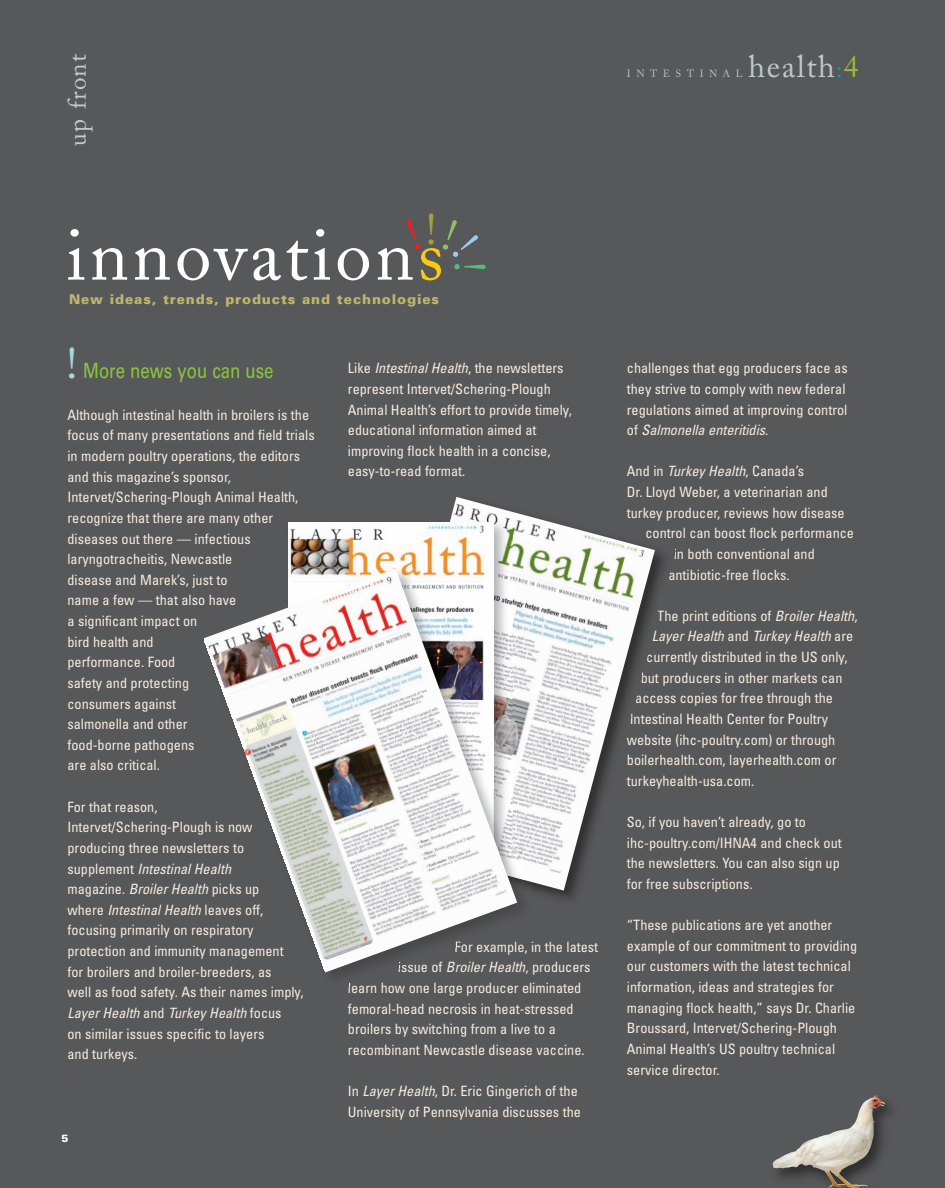
<style>
.page{position:relative;width:945px;height:1188px;background:#57585a}
.page>*{position:absolute;margin:0;border:0;box-sizing:border-box;transform-origin:0 0}
.t1{font:73.35px "Adobe Caslon";letter-spacing:.05em;color:#fff}
.t2{font:44.85px "Adobe Caslon";color:#a6a038}
.t3{font:44.85px "Adobe Caslon";color:#55bc7a}
.t4{font:44.85px "Adobe Caslon";color:#add5df}
.t5{font:31.5px "Adobe Caslon";letter-spacing:.05em;color:#bbc9ca}
.t6{font:25.2px "Adobe Caslon";letter-spacing:.05em;color:#c7c8ca}
.t7{font:21px "Univers";color:#8bc63e;scale:.8 1}
.t8{font:condensed 14.25px/20.7px "Univers";color:#f7ebdd}
.t9{font:italic condensed 14.25px "Univers";color:#f7ebdd}
.t10{font:900 13.5px "Univers";letter-spacing:.065em;color:#bfb66b}
.t11{font:900 10.5px "Univers";color:#fff}
.t12{font:10.35px "Adobe Caslon";letter-spacing:.535em;color:#bcbdc0}
.s1{color:#feca0a}
.s2{font-style:italic}
.s3{font-size:22.65px;color:#00a5c8}
.s4{color:#97bd34}
.s5{font-style:normal}
</style>
<div class="page">
<img style="left:773px;top:1095px;width:112px;height:93px">
<img style="left:535px;top:548px;width:141px;height:351px">
<img style="left:451px;top:497px;width:204px;height:394px">
<img style="left:450px;top:516px;width:63px;height:52px">
<img style="left:288px;top:522px;width:206px;height:46px">
<img style="left:517px;top:877px;width:17px;height:23px">
<img style="left:517px;top:842px;width:10px;height:39px">
<img style="left:288px;top:558px;width:136px;height:10px">
<img style="left:204px;top:568px;width:313px;height:405px">
<h3 class="t6" style="left:68px;top:146px;width:93px;rotate:-90deg">up front</h3>
<h2 class="t2" style="left:426px;top:212px;width:13px">!</h2>
<h1 class="t1" style="left:66px;top:228px;width:379px">innovation<span class="s1">s</span></h1>
<p class="t10" style="left:69px;top:294px;width:372px">New ideas, trends, products and technologies</p>
<h2 class="t3" style="left:487px;top:261px;width:13px;rotate:90deg">!</h2>
<h2 class="t4" style="left:66px;top:346px;width:13px">!</h2>
<h3 class="t7" style="left:83px;top:363px;width:239px">More news you can use</h3>
<p class="t8" style="left:68px;top:406px;width:249px">Although intestinal health in broilers is the focus of many presentations and field trials in modern poultry operations, the editors and this magazine’s sponsor,<br>Intervet/Schering-Plough Animal Health, recognize that there are many other diseases out there — infectious laryngotracheitis, Newcastle<br>disease and Marek’s, just to<br>name a few — that also have<br>a significant impact on<br>bird health and<br>performance. Food<br>safety and protecting<br>consumers against<br>salmonella and other<br>food-borne pathogens<br>are also critical.</p>
<p class="t8" style="left:67px;top:797px;width:238px">For that reason,<br>Intervet/Schering-Plough is now producing three newsletters to supplement <span class="s2">Intestinal Health<br></span>magazine. <span class="s2">Broiler Health</span> picks up<br>where <span class="s2">Intestinal Health</span> leaves off, focusing primarily on respiratory protection and immunity management<br>for broilers and broiler-breeders, as<br>well as food safety. As their names imply,<br><span class="s2">Layer Health</span> and <span class="s2">Turkey Health</span> focus<br>on similar issues specific to layers<br>and turkeys.</p>
<p class="t11" style="left:62px;top:1134px;width:9px">5</p>
<p class="t8" style="left:348px;top:359px;width:225px">Like <span class="s2">Intestinal Health</span>, the newsletters represent Intervet/Schering-Plough Animal Health’s effort to provide timely, educational information aimed at improving flock health in a concise, easy-to-read format.</p>
<p class="t8" style="left:455px;top:937px;width:145px">For example, in the latest</p>
<p class="t8" style="left:398px;top:958px;width:194px">issue of <span class="s2">Broiler Health</span>, producers</p>
<p class="t8" style="left:348px;top:979px;width:235px">learn how one large producer eliminated</p>
<p class="t8" style="left:348px;top:999px;width:227px">femoral-head necrosis in heat-stressed</p>
<p class="t8" style="left:348px;top:1020px;width:209px">broilers by switching from a live to a</p>
<p class="t8" style="left:348px;top:1041px;width:238px">recombinant Newcastle disease vaccine.</p>
<p class="t8" style="left:348px;top:1082px;width:235px">In <span class="s2">Layer Health</span>, Dr. Eric Gingerich of the<br>University of Pennsylvania discusses the</p>
<h3 class="t5" style="left:748px;top:54px;width:112px">health<span class="s3">:</span><span class="s4">4</span></h3>
<p class="t12" style="left:627px;top:69px;width:117px">INTESTINAL</p>
<p class="t8" style="left:627px;top:359px;width:222px">challenges that egg producers face as they strive to comply with new federal regulations aimed at improving control of <span class="s2">Salmonella enteritidis</span>.</p>
<p class="t8" style="left:627px;top:462px;width:179px">And in <span class="s2">Turkey Health</span>, Canada’s</p>
<p class="t8" style="left:627px;top:483px;width:202px">Dr. Lloyd Weber, a veterinarian and</p>
<p class="t8" style="left:627px;top:503px;width:219px">turkey producer, reviews how disease</p>
<p class="t8" style="left:646px;top:524px;width:210px">control can boost flock performance</p>
<p class="t8" style="left:674px;top:545px;width:143px">in both conventional and</p>
<p class="t8" style="left:668px;top:565px;width:123px">antibiotic-free flocks.</p>
<p class="t8" style="left:657px;top:607px;width:202px">The print editions of <span class="s2">Broiler Health</span>,</p>
<p class="t9" style="left:652px;top:631px;width:203px">Layer Health <span class="s5">and</span> Turkey Health <span class="s5">are</span></p>
<p class="t8" style="left:646px;top:648px;width:203px">currently distributed in the US only,</p>
<p class="t8" style="left:641px;top:668px;width:203px">but producers in other markets can</p>
<p class="t8" style="left:635px;top:689px;width:199px">access copies for free through the</p>
<p class="t8" style="left:630px;top:710px;width:200px">Intestinal Health Center for Poultry</p>
<p class="t8" style="left:627px;top:730px;width:210px">website (ihc-poultry.com) or through</p>
<p class="t8" style="left:627px;top:751px;width:211px">boilerhealth.com, layerhealth.com or</p>
<p class="t8" style="left:627px;top:772px;width:129px">turkeyhealth-usa.com.</p>
<p class="t8" style="left:627px;top:813px;width:216px">So, if you haven’t already, go to ihc-poultry.com/IHNA4 and check out the newsletters. You can also sign up for free subscriptions.</p>
<p class="t8" style="left:627px;top:916px;width:232px">“These publications are yet another example of our commitment to providing our customers with the latest technical information, ideas and strategies for managing flock health,” says Dr. Charlie Broussard, Intervet/Schering-Plough Animal Health’s US poultry technical service director.</p>
</div>
